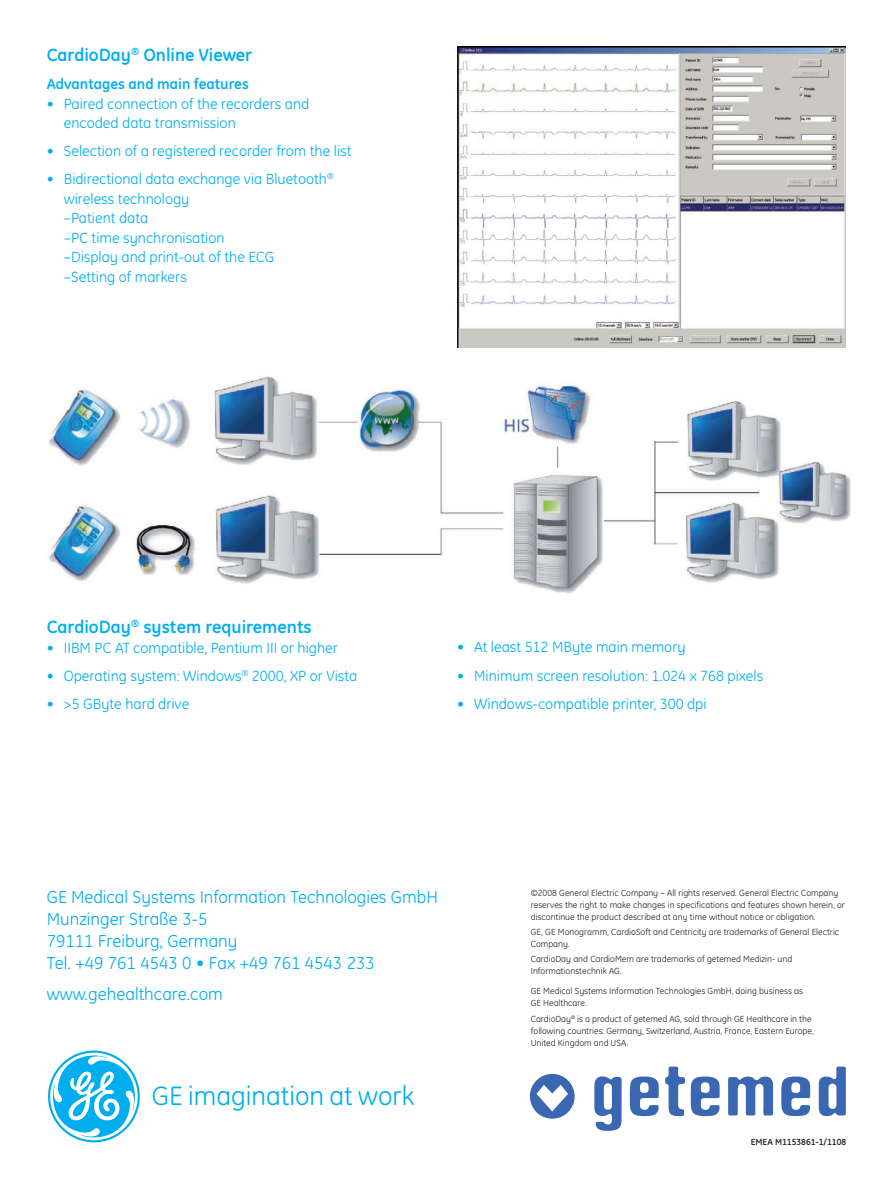
<style>
.page{position:relative;width:893px;height:1191px;background:#fff}
.page>*{position:absolute;margin:0;border:0;box-sizing:border-box;transform-origin:0 0}
.t1{font:27px "GE Inspira";color:#00aeef}
.t2{font:700 18px "GE Inspira";color:#00aeef}
.t3{font:17.7px/22px "GE Inspira";color:#00aeef}
.t4{font:15px/19.5px "GE Inspira";color:#00aeef}
.t5{font:700 15px "GE Inspira";color:#00aeef}
.t6{font:9px/12px "GE Inspira";color:#231f20}
.t7{font:700 9px "GE Inspira";color:#231f20}
</style>
<div class="page">
<svg style="left:48px;top:1050px;width:92px;height:92px"></svg>
<div style="left:530px;top:1074px;width:45px;height:44px;background:#3a67b1;border-radius:50%"></div>
<svg style="left:665px;top:1066px;width:20px;height:50px"></svg>
<svg style="left:728px;top:1076px;width:45px;height:39px"></svg>
<svg style="left:594px;top:1076px;width:28px;height:54px"></svg>
<svg style="left:630px;top:1076px;width:29px;height:40px"></svg>
<svg style="left:691px;top:1076px;width:29px;height:40px"></svg>
<svg style="left:781px;top:1076px;width:30px;height:40px"></svg>
<svg style="left:818px;top:1066px;width:28px;height:50px"></svg>
<svg style="left:536px;top:1085px;width:32px;height:26px"></svg>
<img style="left:458px;top:47px;width:387px;height:300px">
<img style="left:49px;top:376px;width:802px;height:217px">
<h2 class="t2" style="left:47px;top:43px;width:207px">CardioDay<sup>®</sup> Online Viewer</h2>
<h3 class="t5" style="left:47px;top:74px;width:204px">Advantages and main features</h3>
<h3 class="t4" style="left:64px;top:94px;width:247px;text-indent:-17px">• Paired connection of the recorders and encoded data transmission</h3>
<h3 class="t4" style="left:47px;top:141px;width:306px">• Selection of a registered recorder from the list</h3>
<h3 class="t4" style="left:64px;top:169px;width:272px;text-indent:-17px">• Bidirectional data exchange via Bluetooth<sup>® </sup>wireless technology<br>–Patient data<br>–PC time synchronisation<br>–Display and print-out of the ECG<br>–Setting of markers</h3>
<h2 class="t2" style="left:47px;top:615px;width:266px">CardioDay<sup>®</sup> system requirements</h2>
<h3 class="t4" style="left:47px;top:638px;width:293px">• IIBM PC AT compatible, Pentium III or higher</h3>
<h3 class="t4" style="left:47px;top:666px;width:312px">• Operating system: Windows<sup>®</sup> 2000, XP or Vista</h3>
<h3 class="t4" style="left:47px;top:694px;width:144px">• &gt;5 GByte hard drive</h3>
<h3 class="t4" style="left:457px;top:637px;width:230px">• At least 512 MByte main memory</h3>
<h3 class="t4" style="left:457px;top:665px;width:308px">• Minimum screen resolution: 1.024 x 768 pixels</h3>
<h3 class="t4" style="left:457px;top:693px;width:251px">• Windows-compatible printer, 300 dpi</h3>
<h3 class="t3" style="left:47px;top:885px;width:393px">GE Medical Systems Information Technologies GmbH Munzinger Straße 3-5<br>79111 Freiburg, Germany<br>Tel. +49 761 4543 0 • Fax +49 761 4543 233</h3>
<h3 class="t3" style="left:47px;top:982px;width:178px">www.gehealthcare.com</h3>
<h1 class="t1" style="left:152px;top:1080px;width:264px">GE imagination at work</h1>
<p class="t6" style="left:531px;top:886px;width:316px">©2008 General Electric Company – All rights reserved. General Electric Company reserves the right to make changes in specifications and features shown herein, or discontinue the product described at any time without notice or obligation.</p>
<p class="t6" style="left:531px;top:926px;width:310px">GE, GE Monogramm, CardioSoft and Centricity are trademarks of General Electric<br>Company.</p>
<p class="t6" style="left:531px;top:953px;width:263px">CardioDay and CardioMem are trademarks of getemed Medizin- und<br>Informationstechnik AG.</p>
<p class="t6" style="left:531px;top:984px;width:274px">GE Medical Systems Information Technologies GmbH, doing business as<br>GE Healthcare.</p>
<p class="t6" style="left:531px;top:1013px;width:285px">CardioDay<sup>®</sup> is a product of getemed AG, sold through GE Healthcare in the following countries: Germany, Switzerland, Austria, France, Eastern Europe,<br>United Kingdom and USA.</p>
<p class="t7" style="left:751px;top:1136px;width:97px">EMEA M1153861-1/1108</p>
</div>
